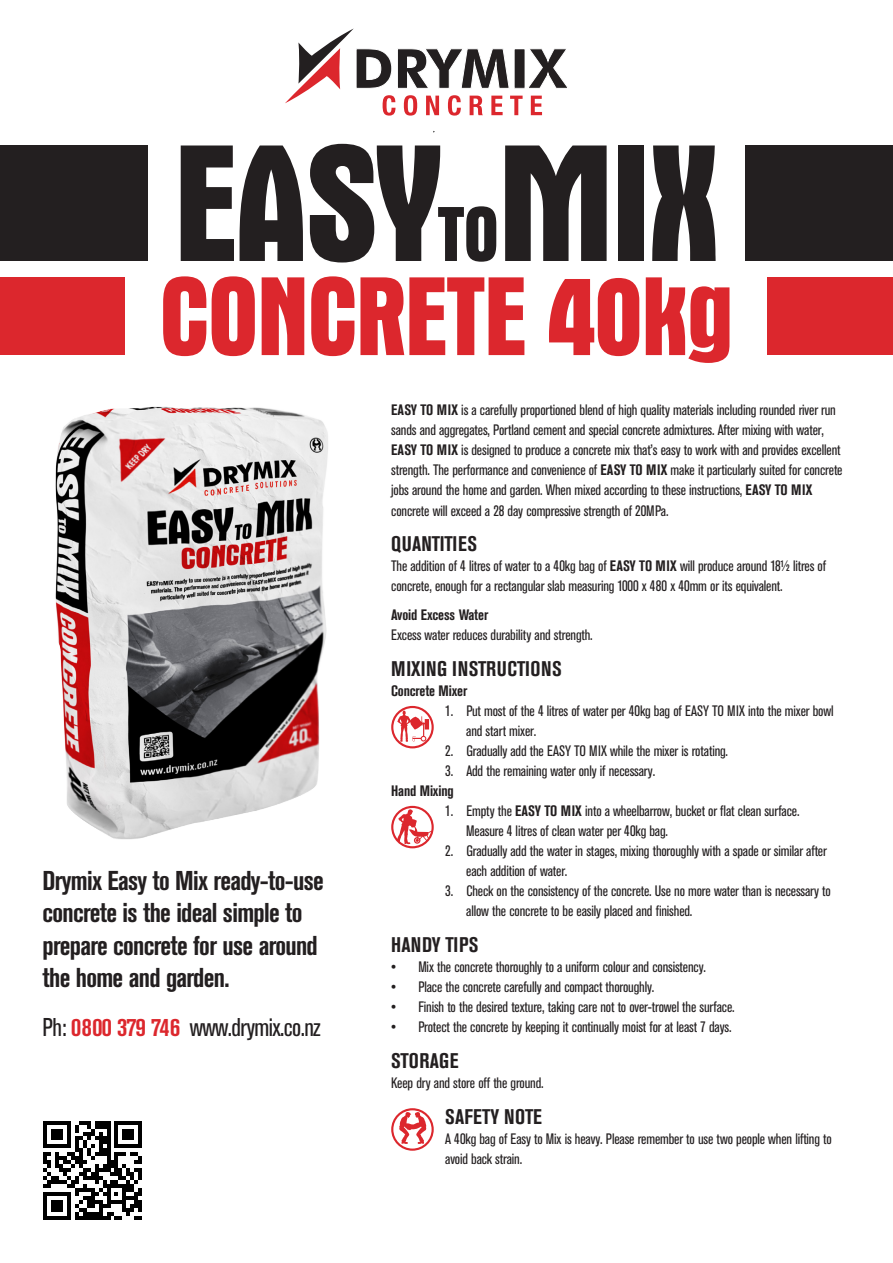
<style>
.page{position:relative;width:893px;height:1263px;background:#fff}
.page>*{position:absolute;margin:0;border:0;box-sizing:border-box;transform-origin:0 0}
.t1{font:700 condensed 169.05px "Aurora BT";letter-spacing:-.025em;color:#231f20}
.t2{font:700 condensed 113.7px "Aurora BT";letter-spacing:-.025em;color:#dc272d}
.Bold_Large{font:700 condensed 27px/32.4px "Akzidenz Grotesk BE";letter-spacing:-.025em;color:#231f20}
.Bold_Large-2{font:condensed 25.5px "Akzidenz Grotesk BE";letter-spacing:-.025em;color:#231f20}
.Para{font:700 condensed 21px "Akzidenz Grotesk BE";letter-spacing:.01em;color:#231f20}
.Para-2{font:condensed 15px/20.1px "Akzidenz Grotesk BE";letter-spacing:-.01em;color:#231f20}
.Para-3{font:700 condensed 15px "Akzidenz Grotesk BE";letter-spacing:-.01em;color:#231f20}
.s1{font-size:78.9px}
.s2{font-weight:700;color:#dc272d}
.s3{font-weight:700}
</style>
<div class="page">
<div style="left:745px;top:146px;width:148px;height:115px;background:#231f20"></div>
<div style="left:0;top:146px;width:148px;height:115px;background:#231f20"></div>
<svg style="left:285px;top:28px;width:282px;height:88px"></svg>
<img style="left:55px;top:406px;width:273px;height:433px">
<svg style="left:391px;top:706px;width:43px;height:42px"></svg>
<svg style="left:391px;top:806px;width:43px;height:42px"></svg>
<svg style="left:391px;top:1108px;width:43px;height:43px"></svg>
<svg style="left:43px;top:1121px;width:99px;height:99px"></svg>
<div style="left:0;top:277px;width:124px;height:78px;background:#dc272d"></div>
<div style="left:768px;top:277px;width:125px;height:78px;background:#dc272d"></div>
<p class="t1" style="left:173px;top:107px;width:549px">EASY<span class="s1">TO</span>MIX</p>
<p class="t2" style="left:159px;top:252px;width:577px">CONCRETE 40kg</p>
<p class="Bold_Large" style="left:43px;top:865px;width:283px">Drymix Easy to Mix ready-to-use</p>
<p class="Bold_Large" style="left:43px;top:897px;width:277px">concrete is the ideal simple to prepare concrete for use around the home and garden.</p>
<p class="Bold_Large-2" style="left:43px;top:1013px;width:280px">Ph: <span class="s2">0800 379 746</span> www.drymix.co.nz</p>
<p class="Para-2" style="left:391px;top:400px;width:453px"><span class="s3">EASY TO MIX</span> is a carefully proportioned blend of high quality materials including rounded river run sands and aggregates, Portland cement and special concrete admixtures. After mixing with water, <span class="s3">EASY TO MIX</span> is designed to produce a concrete mix that’s easy to work with and provides excellent strength. The performance and convenience of <span class="s3">EASY TO MIX</span> make it particularly suited for concrete jobs around the home and garden. When mixed according to these instructions, <span class="s3">EASY TO MIX</span></p>
<p class="Para-2" style="left:391px;top:501px;width:279px">concrete will exceed a 28 day compressive strength of 20MPa.</p>
<p class="Para" style="left:391px;top:532px;width:87px">QUANTITIES</p>
<p class="Para-2" style="left:391px;top:556px;width:436px">The addition of 4 litres of water to a 40kg bag of <span class="s3">EASY TO MIX</span> will produce around 18½ litres of concrete, enough for a rectangular slab measuring 1000 x 480 x 40mm or its equivalent.</p>
<p class="Para-3" style="left:391px;top:606px;width:99px">Avoid Excess Water</p>
<p class="Para-2" style="left:391px;top:625px;width:203px">Excess water reduces durability and strength.</p>
<p class="Para" style="left:391px;top:656px;width:172px">MIXING INSTRUCTIONS</p>
<p class="Para-3" style="left:391px;top:682px;width:78px">Concrete Mixer</p>
<p class="Para-2" style="left:466px;top:701px;width:369px;text-indent:-21px">1. Put most of the 4 litres of water per 40kg bag of EASY TO MIX into the mixer bowl and start mixer.</p>
<p class="Para-2" style="left:445px;top:741px;width:284px">2. Gradually add the EASY TO MIX while the mixer is rotating.</p>
<p class="Para-2" style="left:445px;top:761px;width:211px">3. Add the remaining water only if necessary.</p>
<p class="Para-3" style="left:391px;top:782px;width:64px">Hand Mixing</p>
<p class="Para-2" style="left:466px;top:801px;width:335px;text-indent:-21px">1. Empty the <span class="s3">EASY TO MIX</span> into a wheelbarrow, bucket or flat clean surface.<br>Measure 4 litres of clean water per 40kg bag.</p>
<p class="Para-2" style="left:466px;top:841px;width:362px;text-indent:-21px">2. Gradually add the water in stages, mixing thoroughly with a spade or similar after each addition of water.</p>
<p class="Para-2" style="left:466px;top:881px;width:366px;text-indent:-21px">3. Check on the consistency of the concrete. Use no more water than is necessary to allow the concrete to be easily placed and finished.</p>
<p class="Para" style="left:391px;top:933px;width:89px">HANDY TIPS</p>
<p class="Para-2" style="left:391px;top:957px;width:316px">• Mix the concrete thoroughly to a uniform colour and consistency.</p>
<p class="Para-2" style="left:391px;top:977px;width:265px">• Place the concrete carefully and compact thoroughly.</p>
<p class="Para-2" style="left:391px;top:997px;width:345px">• Finish to the desired texture, taking care not to over-trowel the surface.</p>
<p class="Para-2" style="left:391px;top:1017px;width:342px">• Protect the concrete by keeping it continually moist for at least 7 days.</p>
<p class="Para" style="left:391px;top:1049px;width:69px">STORAGE</p>
<p class="Para-2" style="left:391px;top:1073px;width:154px">Keep dry and store off the ground.</p>
<p class="Para" style="left:445px;top:1105px;width:98px">SAFETY NOTE</p>
<p class="Para-2" style="left:445px;top:1129px;width:388px">A 40kg bag of Easy to Mix is heavy. Please remember to use two people when lifting to avoid back strain.</p>
</div>
